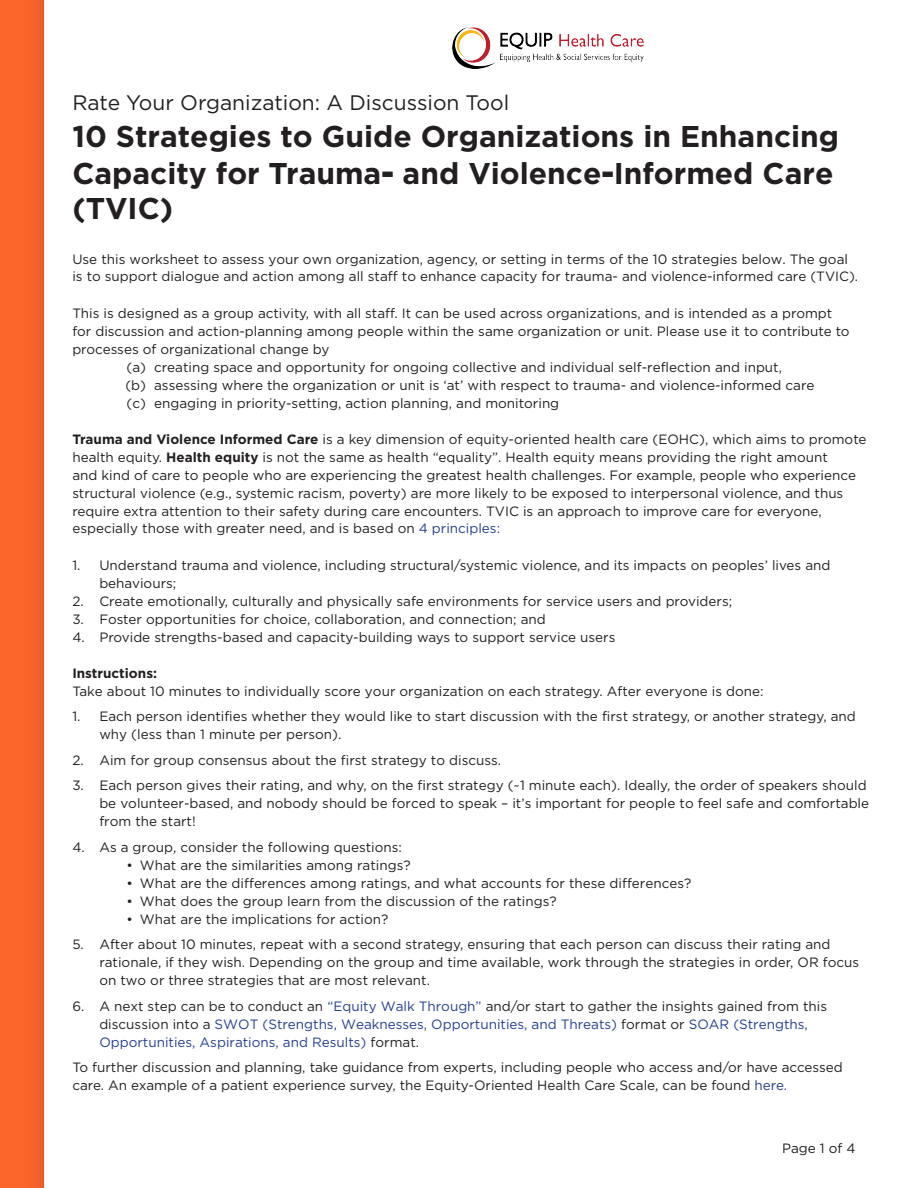
<style>
.page{position:relative;width:918px;height:1188px;background:#fff}
.page>*{position:absolute;margin:0;border:0;box-sizing:border-box;transform-origin:0 0}
.Main_Subtitle_Headin{font:700 30px/36px "Gotham";color:#231f20}
.Main_Subtitle_Headin-2{font:21px "Gotham";color:#231f20}
.EQUIP_Body_Text{font:13.5px/18px "Gotham";color:#231f20}
.Main_Subtitle_Headin-3{font:13.5px/18px "Gotham";color:#231f20}
.t1{font:13.5px/18px "Gotham";color:#253f8e}
.EQUIP_Body_Text-2{font:700 13.5px "Gotham";color:#231f20}
.t2{font:13.5px "Gotham";color:#221e1f}
.s1{font-weight:700}
.s2{color:#253f8e}
.s3{color:#231f20}
</style>
<div class="page">
<div style="left:0;top:0;width:44px;height:1188px;background:#fc662b"></div>
<img style="left:453px;top:28px;width:191px;height:41px">
<p class="Main_Subtitle_Headin-2" style="left:72px;top:89px;width:438px">Rate Your Organization: A Discussion Tool</p>
<p class="Main_Subtitle_Headin" style="left:72px;top:118px;width:768px">10 Strategies to Guide Organizations in Enhancing<br>Capacity for Trauma- and Violence-Informed Care (TVIC)</p>
<p class="Main_Subtitle_Headin-3" style="left:72px;top:249px;width:787px">Use this worksheet to assess your own organization, agency, or setting in terms of the 10 strategies below. The goal is to support dialogue and action among all staff to enhance capacity for trauma- and violence-informed care (TVIC).</p>
<p class="Main_Subtitle_Headin-3" style="left:72px;top:303px;width:779px">This is designed as a group activity, with all staff. It can be used across organizations, and is intended as a prompt for discussion and action-planning among people within the same organization or unit. Please use it to contribute to processes of organizational change by</p>
<p class="EQUIP_Body_Text" style="left:125px;top:358px;width:691px">(a) creating space and opportunity for ongoing collective and individual self-reflection and input,<br>(b) assessing where the organization or unit is ‘at’ with respect to trauma- and violence-informed care (c) engaging in priority-setting, action planning, and monitoring</p>
<p class="EQUIP_Body_Text" style="left:72px;top:429px;width:796px"><span class="s1">Trauma and Violence Informed Care</span> is a key dimension of equity-oriented health care (EOHC), which aims to promote health equity. <span class="s1">Health equity</span> is not the same as health “equality”. Health equity means providing the right amount<br>and kind of care to people who are experiencing the greatest health challenges. For example, people who experience structural violence (e.g., systemic racism, poverty) are more likely to be exposed to interpersonal violence, and thus require extra attention to their safety during care encounters. TVIC is an approach to improve care for everyone, especially those with greater need, and is based on <span class="s2">4 principles:</span></p>
<p class="EQUIP_Body_Text" style="left:99px;top:555px;width:733px;text-indent:-27px">1. Understand trauma and violence, including structural/systemic violence, and its impacts on peoples’ lives and behaviours;</p>
<p class="EQUIP_Body_Text" style="left:72px;top:591px;width:661px">2. Create emotionally, culturally and physically safe environments for service users and providers;</p>
<p class="EQUIP_Body_Text" style="left:72px;top:609px;width:475px">3. Foster opportunities for choice, collaboration, and connection; and</p>
<p class="EQUIP_Body_Text" style="left:72px;top:627px;width:545px">4. Provide strengths-based and capacity-building ways to support service users</p>
<p class="EQUIP_Body_Text-2" style="left:72px;top:664px;width:86px">Instructions:</p>
<p class="EQUIP_Body_Text" style="left:72px;top:682px;width:693px">Take about 10 minutes to individually score your organization on each strategy. After everyone is done:</p>
<p class="EQUIP_Body_Text" style="left:99px;top:707px;width:758px;text-indent:-27px">1. Each person identifies whether they would like to start discussion with the first strategy, or another strategy, and why (less than 1 minute per person).</p>
<p class="EQUIP_Body_Text" style="left:72px;top:751px;width:430px">2. Aim for group consensus about the first strategy to discuss.</p>
<p class="EQUIP_Body_Text" style="left:99px;top:776px;width:771px;text-indent:-27px">3. Each person gives their rating, and why, on the first strategy (~1 minute each). Ideally, the order of speakers should be volunteer-based, and nobody should be forced to speak – it’s important for people to feel safe and comfortable from the start!</p>
<p class="EQUIP_Body_Text" style="left:72px;top:838px;width:331px">4. As a group, consider the following questions:</p>
<p class="EQUIP_Body_Text" style="left:126px;top:856px;width:286px">• What are the similarities among ratings?</p>
<p class="EQUIP_Body_Text" style="left:126px;top:874px;width:567px">• What are the differences among ratings, and what accounts for these differences?</p>
<p class="EQUIP_Body_Text" style="left:126px;top:892px;width:432px">• What does the group learn from the discussion of the ratings?</p>
<p class="EQUIP_Body_Text" style="left:126px;top:910px;width:264px">• What are the implications for action?</p>
<p class="EQUIP_Body_Text" style="left:99px;top:935px;width:761px;text-indent:-27px">5. After about 10 minutes, repeat with a second strategy, ensuring that each person can discuss their rating and rationale, if they wish. Depending on the group and time available, work through the strategies in order, OR focus on two or three strategies that are most relevant.</p>
<p class="t1" style="left:99px;top:996px;width:729px;text-indent:-27px"><span class="s3">6. A next step can be to conduct an</span> “Equity Walk Through” <span class="s3">and/or start to gather the insights gained from this discussion into a</span> SWOT (Strengths, Weaknesses, Opportunities, and Threats) <span class="s3">format or</span> SOAR (Strengths,<br>Opportunities, Aspirations, and Results) <span class="s3">format.</span></p>
<p class="EQUIP_Body_Text" style="left:72px;top:1058px;width:772px">To further discussion and planning, take guidance from experts, including people who access and/or have accessed care. An example of a patient experience survey, the Equity-Oriented Health Care Scale, can be found <span class="s2">here.</span></p>
<p class="t2" style="left:782px;top:1140px;width:75px">Page 1 of 4</p>
</div>
